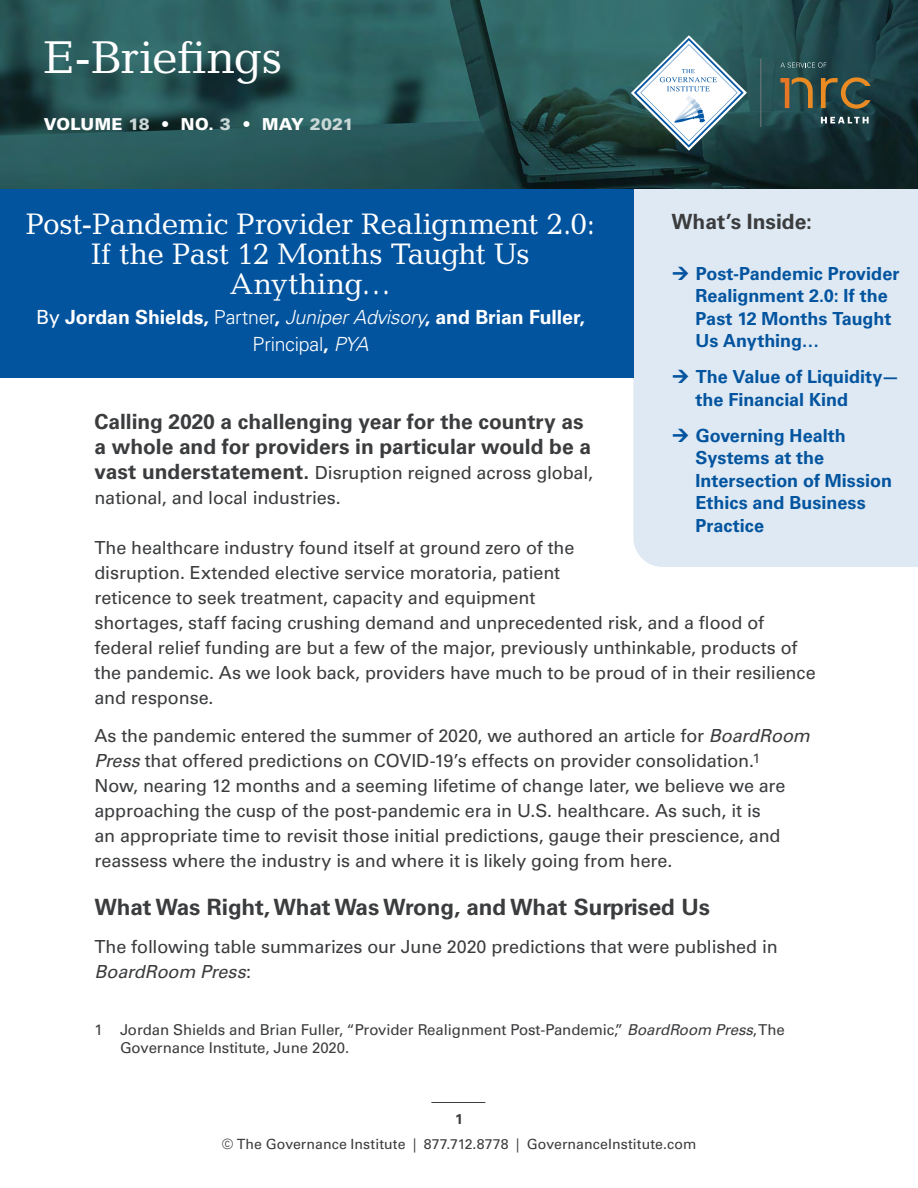
<style>
.page{position:relative;width:918px;height:1188px;background:#fff}
.page>*{position:absolute;margin:0;border:0;box-sizing:border-box;transform-origin:0 0}
.t1{font:46.5px "Candida Std";letter-spacing:-.02em;color:#fff}
.t2{font:30px/30px "Candida Std";letter-spacing:-.02em;color:#fff;text-align:center}
.t3{font:700 22.5px "Univers LT Std";letter-spacing:-.005em;color:#3b3c3e}
.t4{font:700 21px/24.9px "Univers LT Std";color:#3b3c3e}
.t5{font:700 19.5px/27px "Univers LT Std";letter-spacing:-.005em;color:#fff;text-align:center}
.t6{font:18px/24.9px "Univers LT Std";letter-spacing:-.005em;color:#3b3c3e}
.t7{font:700 18px/22.5px "Univers LT Std";color:#03549f}
.t8{font:900 16.5px "Univers LT Std";letter-spacing:.01em;color:#fff}
.t9{font:15px/18px "Univers LT Std";letter-spacing:-.005em;color:#3b3c3e}
.t10{font:14.1px "Univers LT Std";letter-spacing:.005em;color:#3b3c3e}
.t11{font:700 14.1px "Univers LT Std";color:#3b3c3e}
.s1{color:#cad7d7}
.s2{font-weight:400}
.s3{font-weight:300}
.s4{font-weight:300;font-style:italic}
.s5{font-weight:700;font-size:21px}
.s6{font-style:italic}
</style>
<div class="page">
<div style="left:633px;top:189px;width:285px;height:378px;background:#dee9f3"></div>
<img style="left:0;top:0;width:918px;height:189px">
<div style="left:0;top:189px;width:633px;height:189px;background:#03549f"></div>
<hr style="left:760px;top:59px;width:1px;height:68px;background:#76797c">
<svg style="left:821px;top:117px;width:48px;height:6px"></svg>
<svg style="left:821px;top:77px;width:50px;height:32px;background:#5d593c"></svg>
<svg style="left:780px;top:77px;width:33px;height:31px"></svg>
<svg style="left:780px;top:62px;width:47px;height:6px"></svg>
<svg style="left:631px;top:35px;width:116px;height:116px"></svg>
<hr style="left:431px;top:1102px;width:54px;height:1px;background:#3b3c3e">
<svg style="left:673px;top:267px;width:16px;height:13px"></svg>
<svg style="left:673px;top:370px;width:16px;height:13px"></svg>
<svg style="left:673px;top:429px;width:16px;height:13px"></svg>
<h1 class="t1" style="left:44px;top:30px;width:240px">E-Briefings</h1>
<p class="t8" style="left:44px;top:113px;width:311px">VOLUME <span class="s1">18</span> • NO. <span class="s1">3</span> • MAY <span class="s1">2021</span></p>
<h2 class="t2" style="left:26px;top:209px;width:571px">Post-Pandemic Provider Realignment 2.0:<br>If the Past 12 Months Taught Us<br>Anything…</h2>
<p class="t5" style="left:36px;top:304px;width:550px"><span class="s2">By</span> Jordan Shields, <span class="s3">Partner</span>, <span class="s4">Juniper Advisory</span>, and Brian Fuller,<br><span class="s3">Principal</span>, <span class="s4">PYA</span></p>
<p class="t4" style="left:672px;top:209px;width:142px">What’s Inside:</p>
<p class="t7" style="left:696px;top:263px;width:205px">Post-Pandemic Provider<br>Realignment 2.0: If the<br>Past 12 Months Taught<br>Us Anything…</p>
<p class="t7" style="left:696px;top:366px;width:206px">The Value of Liquidity— the Financial Kind</p>
<p class="t7" style="left:696px;top:425px;width:198px">Governing Health<br>Systems at the<br>Intersection of Mission<br>Ethics and Business<br>Practice</p>
<p class="t4" style="left:94px;top:410px;width:498px">Calling 2020 a challenging year for the country as a whole and for providers in particular would be a</p>
<p class="t6" style="left:94px;top:460px;width:500px"><span class="s5">vast understatement.</span> Disruption reigned across global, national, and local industries.</p>
<p class="t6" style="left:94px;top:536px;width:723px">The healthcare industry found itself at ground zero of the<br>disruption. Extended elective service moratoria, patient<br>reticence to seek treatment, capacity and equipment<br>shortages, staff facing crushing demand and unprecedented risk, and a flood of federal relief funding are but a few of the major, previously unthinkable, products of the pandemic. As we look back, providers have much to be proud of in their resilience and response.</p>
<p class="t6" style="left:94px;top:723px;width:717px">As the pandemic entered the summer of 2020, we authored an article for <span class="s6">BoardRoom Press</span> that offered predictions on COVID-19’s effects on provider consolidation.<sup>1<br></sup>Now, nearing 12 months and a seeming lifetime of change later, we believe we are approaching the cusp of the post-pandemic era in U.S. healthcare. As such, it is<br>an appropriate time to revisit those initial predictions, gauge their prescience, and reassess where the industry is and where it is likely going from here.</p>
<p class="t3" style="left:94px;top:893px;width:617px">What Was Right, What Was Wrong, and What Surprised Us</p>
<p class="t6" style="left:94px;top:934px;width:685px">The following table summarizes our June 2020 predictions that were published in<br><span class="s6">BoardRoom Press</span>:</p>
<p class="t9" style="left:120px;top:1021px;width:666px;text-indent:-26px">1 Jordan Shields and Brian Fuller, “Provider Realignment Post-Pandemic,” <span class="s6">BoardRoom Press</span>, The<br>Governance Institute, June 2020.</p>
<p class="t11" style="left:455px;top:1111px;width:9px">1</p>
<p class="t10" style="left:222px;top:1136px;width:476px">© The Governance Institute | 877.712.8778 | GovernanceInstitute.com</p>
</div>
